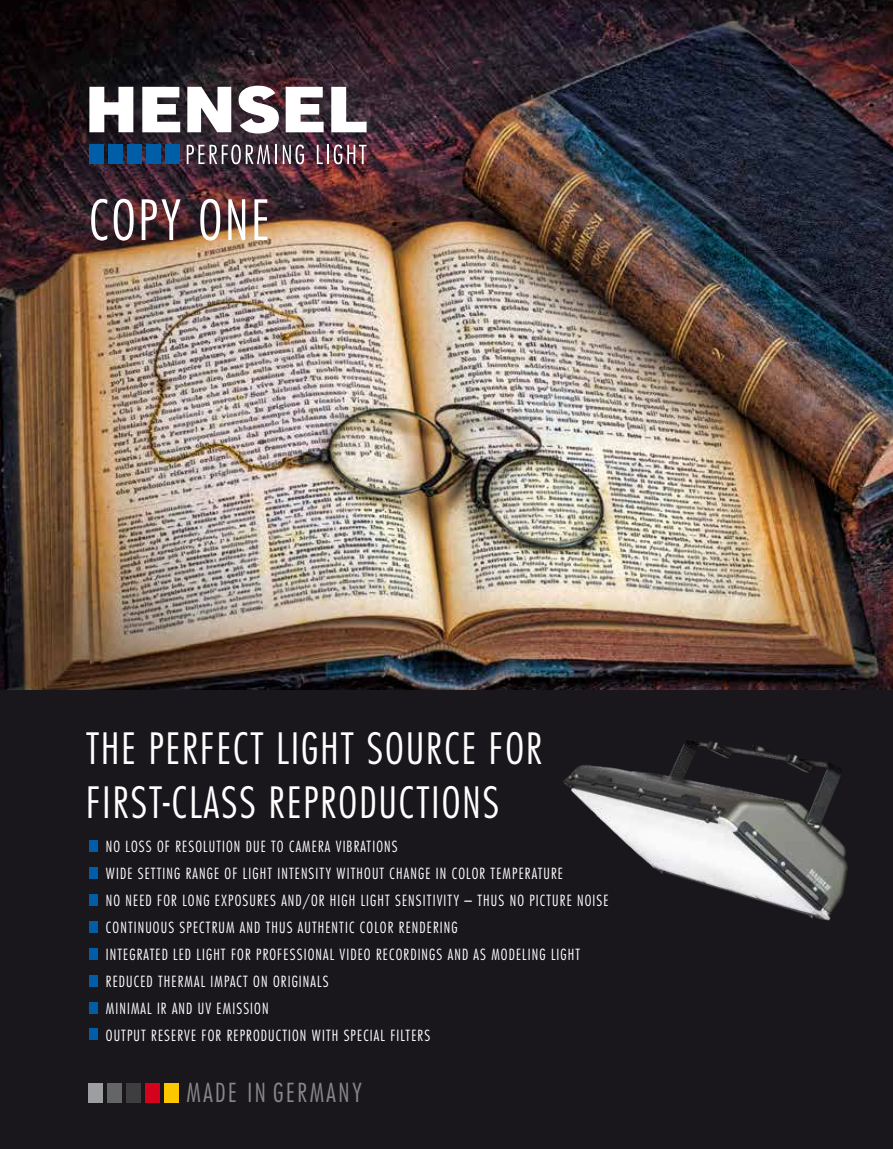
<style>
.page{position:relative;width:893px;height:1149px;background:#fff}
.page>*{position:absolute;margin:0;border:0;box-sizing:border-box;transform-origin:0 0}
.t1{font:300 condensed 54px "Futura";letter-spacing:.05em;color:#fff}
.t2{font:300 condensed 42px/54px "Futura";letter-spacing:.05em;color:#fff}
.t3{font:300 condensed 25.5px "Futura";letter-spacing:.1em;color:#87888a}
.t4{font:300 condensed 15px/27px "Futura";letter-spacing:.075em;color:#fff}
</style>
<div class="page">
<img style="left:0;top:0;width:893px;height:690px">
<div style="left:0;top:690px;width:893px;height:458px;background:#1a171c"></div>
<svg style="left:89px;top:87px;width:44px;height:45px"></svg>
<svg style="left:187px;top:87px;width:44px;height:45px"></svg>
<svg style="left:286px;top:87px;width:38px;height:45px"></svg>
<svg style="left:142px;top:87px;width:38px;height:45px"></svg>
<svg style="left:239px;top:86px;width:40px;height:47px"></svg>
<svg style="left:331px;top:87px;width:36px;height:45px"></svg>
<svg style="left:187px;top:145px;width:17px;height:19px"></svg>
<svg style="left:210px;top:144px;width:67px;height:20px"></svg>
<svg style="left:283px;top:144px;width:21px;height:20px"></svg>
<svg style="left:317px;top:144px;width:50px;height:20px"></svg>
<div style="left:89px;top:145px;width:15px;height:19px;background:#005ea8"></div>
<div style="left:108px;top:145px;width:15px;height:19px;background:#005ea8"></div>
<div style="left:127px;top:145px;width:15px;height:19px;background:#005ea8"></div>
<div style="left:146px;top:145px;width:15px;height:19px;background:#005ea8"></div>
<div style="left:165px;top:145px;width:15px;height:19px;background:#005ea8"></div>
<div style="left:89px;top:840px;width:9px;height:11px;background:#005ea8"></div>
<div style="left:89px;top:867px;width:9px;height:11px;background:#005ea8"></div>
<div style="left:89px;top:893px;width:9px;height:12px;background:#005ea8"></div>
<div style="left:89px;top:921px;width:9px;height:11px;background:#005ea8"></div>
<div style="left:89px;top:948px;width:9px;height:11px;background:#005ea8"></div>
<div style="left:89px;top:975px;width:9px;height:11px;background:#005ea8"></div>
<div style="left:89px;top:1001px;width:9px;height:11px;background:#005ea8"></div>
<div style="left:89px;top:1027px;width:9px;height:12px;background:#005ea8"></div>
<div style="left:89px;top:1082px;width:14px;height:19px;background:#9c9e9f"></div>
<div style="left:107px;top:1082px;width:15px;height:19px;background:#646567"></div>
<div style="left:126px;top:1082px;width:15px;height:19px;background:#3e3d40"></div>
<div style="left:145px;top:1082px;width:15px;height:19px;background:#d4021d"></div>
<div style="left:164px;top:1082px;width:15px;height:19px;background:#fdc700"></div>
<img style="left:563px;top:740px;width:285px;height:181px">
<h1 class="t1" style="left:89px;top:186px;width:182px">COPY ONE</h1>
<h2 class="t2" style="left:86px;top:720px;width:458px">THE PERFECT LIGHT SOURCE FOR<br>FIRST-CLASS REPRODUCTIONS</h2>
<p class="t4" style="left:106px;top:832px;width:504px">NO LOSS OF RESOLUTION DUE TO CAMERA VIBRATIONS<br>WIDE SETTING RANGE OF LIGHT INTENSITY WITHOUT CHANGE IN COLOR TEMPERATURE<br>NO NEED FOR LONG EXPOSURES AND/OR HIGH LIGHT SENSITIVITY – THUS NO PICTURE NOISE CONTINUOUS SPECTRUM AND THUS AUTHENTIC COLOR RENDERING<br>INTEGRATED LED LIGHT FOR PROFESSIONAL VIDEO RECORDINGS AND AS MODELING LIGHT REDUCED THERMAL IMPACT ON ORIGINALS<br>MINIMAL IR AND UV EMISSION<br>OUTPUT RESERVE FOR REPRODUCTION WITH SPECIAL FILTERS</p>
<h3 class="t3" style="left:187px;top:1076px;width:177px">MADE IN GERMANY</h3>
</div>
